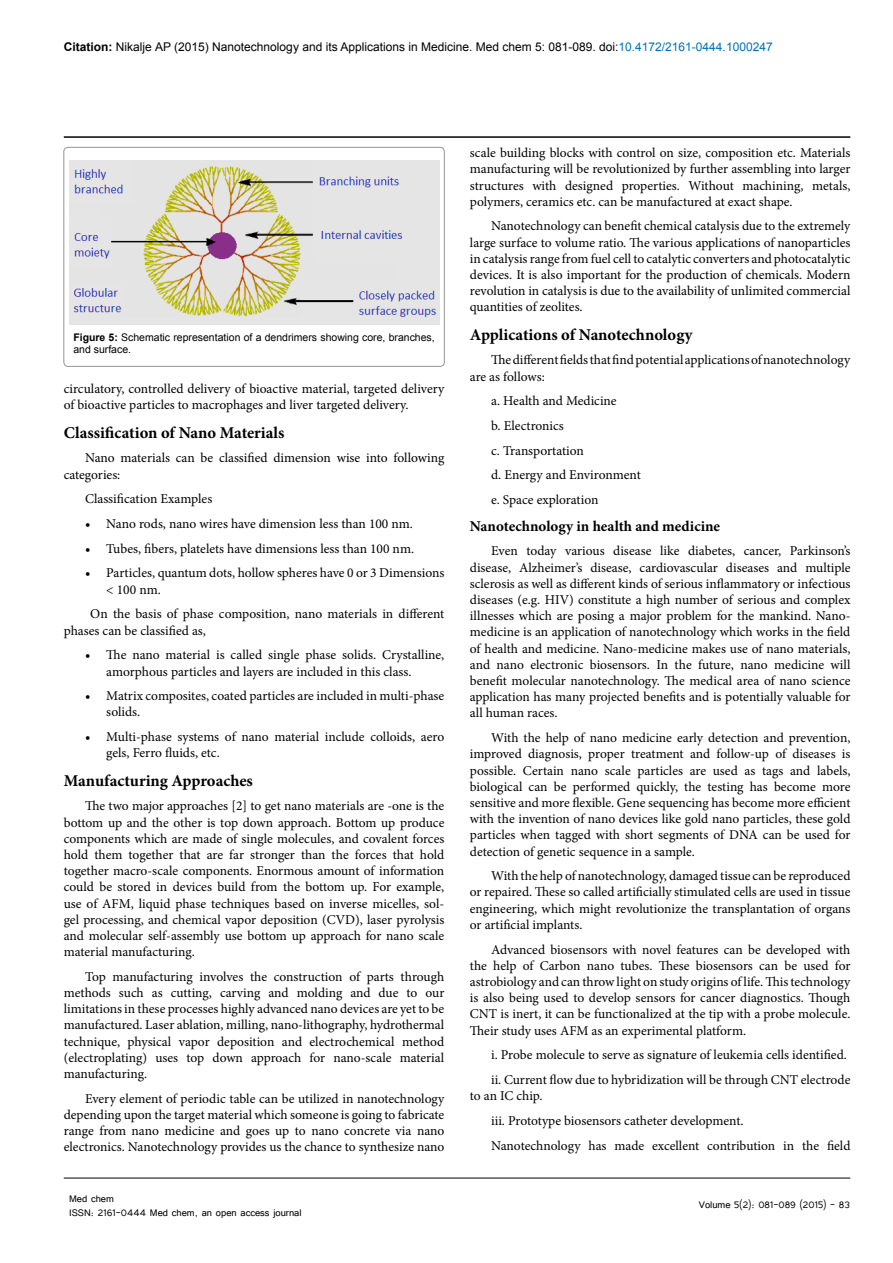
<style>
.page{position:relative;width:893px;height:1263px;background:#fff}
.page>*{position:absolute;margin:0;border:0;box-sizing:border-box;transform-origin:0 0}
.Heading{font:700 16.5px "Minion Pro";color:#000}
.Subside_heading{font:700 15px "Minion Pro";color:#000}
.t1{font:13.5px/16.2px "Minion Pro";color:#000}
.t2{font:12px "Arial";color:#000}
.t3{font:12px/14.4px "Tunga";color:#000}
.t4{font:10.5px/12.6px "Arial";color:#000}
.s1{font-weight:700}
.s2{color:#0072bc}
</style>
<div class="page">
<hr style="left:64px;top:1178px;width:786px;height:1px;background:#000">
<hr style="left:64px;top:136px;width:786px;height:2px;background:#000">
<div style="left:64px;top:147px;width:380px;height:219px;border:1px solid #939598;border-radius:4px"></div>
<img style="left:69px;top:160px;width:370px;height:165px">
<p class="t2" style="left:64px;top:39px;width:710px"><span class="s1">Citation:</span> Nikalje AP (2015) Nanotechnology and its Applications in Medicine. Med chem 5: 081-089. doi:<span class="s2">10.4172/2161-0444.1000247</span></p>
<p class="t4" style="left:73px;top:331px;width:363px"><span class="s1">Figure 5:</span> Schematic representation of a dendrimers showing core, branches, and surface.</p>
<p class="t1" style="left:64px;top:381px;width:382px">circulatory, controlled delivery of bioactive material, targeted delivery of bioactive particles to macrophages and liver targeted delivery.</p>
<p class="Heading" style="left:64px;top:421px;width:222px">Classification of Nano Materials</p>
<p class="t1" style="left:64px;top:450px;width:382px;text-indent:21px">Nano materials can be classified dimension wise into following categories:</p>
<p class="t1" style="left:85px;top:491px;width:129px">Classification Examples</p>
<p class="t1" style="left:85px;top:516px;width:329px"><span class="s1">•</span> Nano rods, nano wires have dimension less than 100 nm.</p>
<p class="t1" style="left:85px;top:540px;width:331px"><span class="s1">•</span> Tubes, fibers, platelets have dimensions less than 100 nm.</p>
<p class="t1" style="left:106px;top:565px;width:340px;text-indent:-21px"><span class="s1">•</span> Particles, quantum dots, hollow spheres have 0 or 3 Dimensions &lt; 100 nm.</p>
<p class="t1" style="left:64px;top:606px;width:382px;text-indent:27px">On the basis of phase composition, nano materials in different phases can be classified as,</p>
<p class="t1" style="left:106px;top:647px;width:340px;text-indent:-21px"><span class="s1">•</span> The nano material is called single phase solids. Crystalline, amorphous particles and layers are included in this class.</p>
<p class="t1" style="left:106px;top:688px;width:340px;text-indent:-21px"><span class="s1">•</span> Matrix composites, coated particles are included in multi-phase solids.</p>
<p class="t1" style="left:106px;top:729px;width:340px;text-indent:-21px"><span class="s1">•</span> Multi-phase systems of nano material include colloids, aero gels, Ferro fluids, etc.</p>
<p class="Heading" style="left:64px;top:769px;width:191px">Manufacturing Approaches</p>
<p class="t1" style="left:64px;top:798px;width:382px;text-align:justify;text-indent:21px">The two major approaches [2] to get nano materials are -one is the bottom up and the other is top down approach. Bottom up produce components which are made of single molecules, and covalent forces hold them together that are far stronger than the forces that hold together macro-scale components. Enormous amount of information could be stored in devices build from the bottom up. For example, use of AFM, liquid phase techniques based on inverse micelles, sol&shy;gel processing, and chemical vapor deposition (CVD), laser pyrolysis and molecular self-assembly use bottom up approach for nano scale material manufacturing.</p>
<p class="t1" style="left:64px;top:968px;width:382px;text-align:justify;text-indent:21px">Top manufacturing involves the construction of parts through methods such as cutting, carving and molding and due to our limitations in these processes highly advanced nano devices are yet to be manufactured. Laser ablation, milling, nano-lithography, hydrothermal technique, physical vapor deposition and electrochemical method (electroplating) uses top down approach for nano-scale material manufacturing.</p>
<p class="t1" style="left:64px;top:1090px;width:382px;text-align:justify;text-indent:21px">Every element of periodic table can be utilized in nanotechnology depending upon the target material which someone is going to fabricate range from nano medicine and goes up to nano concrete via nano electronics. Nanotechnology provides us the chance to synthesize nano</p>
<p class="t1" style="left:470px;top:145px;width:382px;text-align:justify">scale building blocks with control on size, composition etc. Materials manufacturing will be revolutionized by further assembling into larger structures with designed properties. Without machining, metals, polymers, ceramics etc. can be manufactured at exact shape.</p>
<p class="t1" style="left:470px;top:218px;width:382px;text-align:justify;text-indent:21px">Nanotechnology can benefit chemical catalysis due to the extremely large surface to volume ratio. The various applications of nanoparticles in catalysis range from fuel cell to catalytic converters and photocatalytic devices. It is also important for the production of chemicals. Modern revolution in catalysis is due to the availability of unlimited commercial quantities of zeolites.</p>
<p class="Heading" style="left:470px;top:323px;width:224px">Applications of Nanotechnology</p>
<p class="t1" style="left:470px;top:352px;width:382px;text-indent:21px">The different fields that find potential applications of nanotechnology are as follows:</p>
<p class="t1" style="left:491px;top:393px;width:127px">a. Health and Medicine</p>
<p class="t1" style="left:491px;top:418px;width:74px">b. Electronics</p>
<p class="t1" style="left:491px;top:442px;width:94px">c. Transportation</p>
<p class="t1" style="left:491px;top:467px;width:151px">d. Energy and Environment</p>
<p class="t1" style="left:491px;top:492px;width:109px">e. Space exploration</p>
<p class="Subside_heading" style="left:470px;top:515px;width:252px">Nanotechnology in health and medicine</p>
<p class="t1" style="left:470px;top:543px;width:382px;text-align:justify;text-indent:21px">Even today various disease like diabetes, cancer, Parkinson’s disease, Alzheimer’s disease, cardiovascular diseases and multiple sclerosis as well as different kinds of serious inflammatory or infectious diseases (e.g. HIV) constitute a high number of serious and complex illnesses which are posing a major problem for the mankind. Nano&shy;medicine is an application of nanotechnology which works in the field of health and medicine. Nano-medicine makes use of nano materials, and nano electronic biosensors. In the future, nano medicine will benefit molecular nanotechnology. The medical area of nano science application has many projected benefits and is potentially valuable for all human races.</p>
<p class="t1" style="left:470px;top:730px;width:382px;text-align:justify;text-indent:21px">With the help of nano medicine early detection and prevention, improved diagnosis, proper treatment and follow-up of diseases is possible. Certain nano scale particles are used as tags and labels, biological can be performed quickly, the testing has become more sensitive and more flexible. Gene sequencing has become more efficient with the invention of nano devices like gold nano particles, these gold particles when tagged with short segments of DNA can be used for detection of genetic sequence in a sample.</p>
<p class="t1" style="left:470px;top:868px;width:382px;text-align:justify;text-indent:21px">With the help of nanotechnology, damaged tissue can be reproduced or repaired. These so called artificially stimulated cells are used in tissue engineering, which might revolutionize the transplantation of organs or artificial implants.</p>
<p class="t1" style="left:470px;top:941px;width:382px;text-align:justify;text-indent:21px">Advanced biosensors with novel features can be developed with the help of Carbon nano tubes. These biosensors can be used for astrobiology and can throw light on study origins of life. This technology is also being used to develop sensors for cancer diagnostics. Though CNT is inert, it can be functionalized at the tip with a probe molecule.<br>Their study uses AFM as an experimental platform.</p>
<p class="t1" style="left:491px;top:1047px;width:357px">i. Probe molecule to serve as signature of leukemia cells identified.</p>
<p class="t1" style="left:470px;top:1072px;width:382px;text-indent:21px">ii. Current flow due to hybridization will be through CNT electrode to an IC chip.</p>
<p class="t1" style="left:491px;top:1112px;width:254px">iii. Prototype biosensors catheter development.</p>
<p class="t1" style="left:491px;top:1137px;width:361px">Nanotechnology has made excellent contribution in the field</p>
<p class="t3" style="left:69px;top:1190px;width:234px">Med chem<br>ISSN: 2161-0444 Med chem, an open access journal</p>
<p class="t3" style="left:699px;top:1196px;width:153px">Volume 5(2): 081-089 (2015) - 83</p>
</div>
